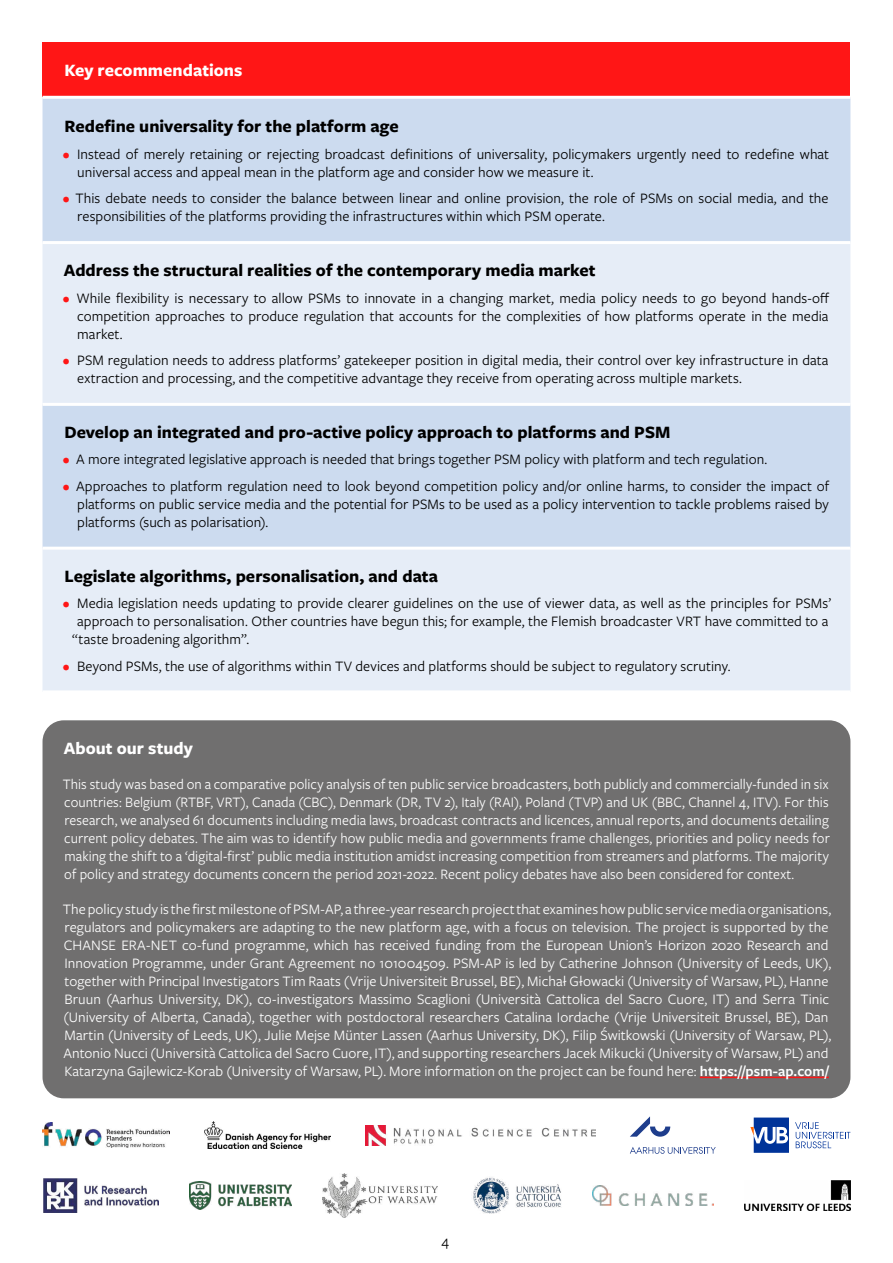
<style>
.page{position:relative;width:893px;height:1263px;background:#fff}
.page>*{position:absolute;margin:0;border:0;box-sizing:border-box;transform-origin:0 0}
.t1{font:700 18px "Freight Sans Pro";color:#000}
.t2{font:700 18px "Freight Sans Pro";color:#fff}
.t3{font:15px/18px "Freight Sans Pro";letter-spacing:.005em;color:#fff;text-align:justify}
.t4{font:15px/18px "Freight Sans Pro";letter-spacing:.005em;color:#000}
.s1{color:#ff1616}
.s2{font-weight:600}
</style>
<div class="page">
<div style="left:43px;top:43px;width:807px;height:54px;background:#ff1616"></div>
<div style="left:43px;top:99px;width:807px;height:142px;background:#ccdbef"></div>
<svg style="left:43px;top:244px;width:807px;height:446px;background:#dde7f4"></svg>
<hr style="left:43px;top:96px;width:807px;height:3px;background:#fff">
<hr style="left:43px;top:403px;width:807px;height:3px;background:#fff">
<hr style="left:43px;top:547px;width:807px;height:3px;background:#fff">
<div style="left:43px;top:720px;width:807px;height:378px;background:#706f6f;border-radius:21px"></div>
<hr style="left:700px;top:1076px;width:129px;height:2px;background:#ff1616">
<svg style="left:630px;top:1116px;width:40px;height:21px"></svg>
<svg style="left:630px;top:1147px;width:86px;height:7px"></svg>
<img style="left:744px;top:1180px;width:106px;height:30px">
<img style="left:473px;top:1177px;width:88px;height:37px">
<svg style="left:795px;top:1122px;width:55px;height:26px"></svg>
<svg style="left:750px;top:1117px;width:39px;height:36px"></svg>
<img style="left:189px;top:1181px;width:103px;height:28px">
<img style="left:323px;top:1173px;width:115px;height:45px">
<img style="left:592px;top:1185px;width:121px;height:20px">
<img style="left:43px;top:1122px;width:127px;height:26px">
<img style="left:204px;top:1121px;width:127px;height:28px">
<img style="left:365px;top:1125px;width:230px;height:20px">
<img style="left:43px;top:1178px;width:115px;height:34px">
<p class="t2" style="left:64px;top:63px;width:180px">Key recommendations</p>
<p class="t1" style="left:64px;top:119px;width:336px">Redefine universality for the platform age</p>
<p class="t4" style="left:77px;top:145px;width:753px;text-indent:-14px"><span class="s1">•</span> Instead of merely retaining or rejecting broadcast definitions of universality, policymakers urgently need to redefine what universal access and appeal mean in the platform age and consider how we measure it.</p>
<p class="t4" style="left:77px;top:190px;width:753px;text-indent:-14px"><span class="s1">•</span> This debate needs to consider the balance between linear and online provision, the role of PSMs on social media, and the responsibilities of the platforms providing the infrastructures within which PSM operate.</p>
<p class="t1" style="left:64px;top:263px;width:533px">Address the structural realities of the contemporary media market</p>
<p class="t4" style="left:77px;top:289px;width:754px;text-align:justify;text-indent:-14px"><span class="s1">•</span> While flexibility is necessary to allow PSMs to innovate in a changing market, media policy needs to go beyond hands-off competition approaches to produce regulation that accounts for the complexities of how platforms operate in the media market.</p>
<p class="t4" style="left:77px;top:351px;width:753px;text-indent:-14px"><span class="s1">•</span> PSM regulation needs to address platforms’ gatekeeper position in digital media, their control over key infrastructure in data extraction and processing, and the competitive advantage they receive from operating across multiple markets.</p>
<p class="t1" style="left:64px;top:425px;width:608px">Develop an integrated and pro-active policy approach to platforms and PSM</p>
<p class="t4" style="left:63px;top:451px;width:706px"><span class="s1">•</span> A more integrated legislative approach is needed that brings together PSM policy with platform and tech regulation.</p>
<p class="t4" style="left:77px;top:477px;width:753px;text-align:justify;text-indent:-14px"><span class="s1">•</span> Approaches to platform regulation need to look beyond competition policy and/or online harms, to consider the impact of platforms on public service media and the potential for PSMs to be used as a policy intervention to tackle problems raised by platforms (such as polarisation).</p>
<p class="t1" style="left:64px;top:568px;width:375px">Legislate algorithms, personalisation, and data</p>
<p class="t4" style="left:63px;top:594px;width:770px"><span class="s1">•</span> Media legislation needs updating to provide clearer guidelines on the use of viewer data, as well as the principles for PSMs’</p>
<p class="t4" style="left:77px;top:612px;width:753px">approach to personalisation. Other countries have begun this; for example, the Flemish broadcaster VRT have committed to a</p>
<p class="t4" style="left:72px;top:630px;width:179px">“taste broadening algorithm”.</p>
<p class="t4" style="left:63px;top:657px;width:669px"><span class="s1">•</span> Beyond PSMs, the use of algorithms within TV devices and platforms should be subject to regulatory scrutiny.</p>
<p class="t2" style="left:64px;top:741px;width:131px">About our study</p>
<p class="t3" style="left:63px;top:775px;width:768px">This study was based on a comparative policy analysis of ten public service broadcasters, both publicly and commercially-funded in six countries: Belgium (RTBF, VRT), Canada (CBC), Denmark (DR, TV 2), Italy (RAI), Poland (TVP) and UK (BBC, Channel 4, ITV). For this research, we analysed 61 documents including media laws, broadcast contracts and licences, annual reports, and documents detailing current policy debates. The aim was to identify how public media and governments frame challenges, priorities and policy needs for making the shift to a ‘digital-first’ public media institution amidst increasing competition from streamers and platforms. The majority of policy and strategy documents concern the period 2021-2022. Recent policy debates have also been considered for context.</p>
<p class="t3" style="left:63px;top:900px;width:770px;text-align:left">The policy study is the first milestone of PSM-AP, a three-year research project that examines how public service media organisations, regulators and policymakers are adapting to the new platform age, with a focus on television. The project is supported by the CHANSE ERA-NET co-fund programme, which has received funding from the European Union’s Horizon 2020 Research and Innovation Programme, under Grant Agreement no 101004509. PSM-AP is led by Catherine Johnson (University of Leeds, UK), together with Principal Investigators Tim Raats (Vrije Universiteit Brussel, BE), Michał Głowacki (University of Warsaw, PL), Hanne Bruun (Aarhus University, DK), co-investigators Massimo Scaglioni (Università Cattolica del Sacro Cuore, IT) and Serra Tinic (University of Alberta, Canada), together with postdoctoral researchers Catalina Iordache (Vrije Universiteit Brussel, BE), Dan Martin (University of Leeds, UK), Julie Mejse Münter Lassen (Aarhus University, DK), Filip Świtkowski (University of Warsaw, PL), Antonio Nucci (Università Cattolica del Sacro Cuore, IT), and supporting researchers Jacek Mikucki (University of Warsaw, PL) and Katarzyna Gajlewicz-Korab (University of Warsaw, PL). More information on the project can be found here: <span class="s2">https://psm-ap.com/</span></p>
<p class="t4" style="left:442px;top:1232px;width:9px">4</p>
</div>
